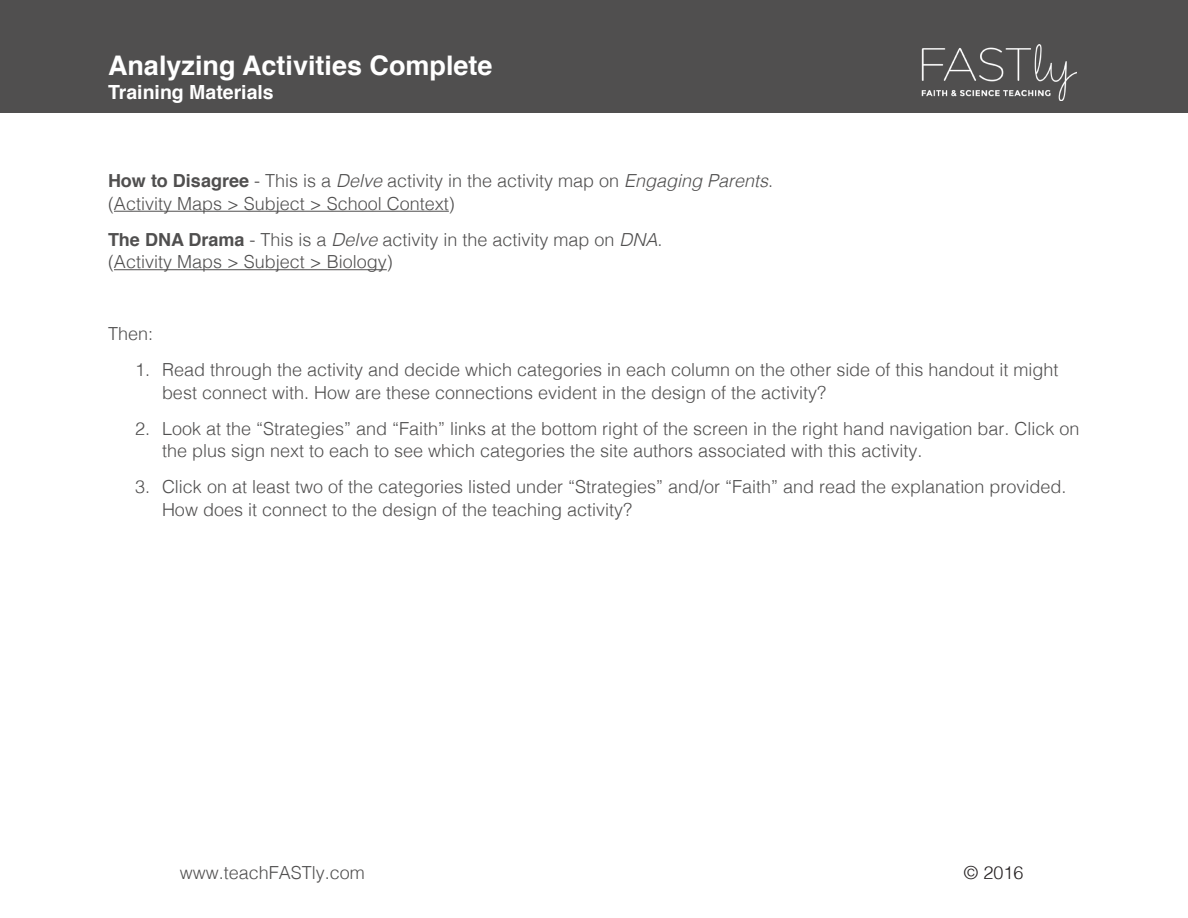
<style>
.page{position:relative;width:1188px;height:918px;background:#fff}
.page>*{position:absolute;margin:0;border:0;box-sizing:border-box;transform-origin:0 0}
.t1{font:700 27px "Helvetica";color:#fff}
.t2{font:700 19.5px "Helvetica";color:#fff}
.t3{font:300 18px/22.5px "Helvetica";color:#504f4f}
.t4{font:300 18px "Helvetica";color:#231f20}
.s1{font-weight:700}
.s2{font-style:italic}
</style>
<div class="page">
<div style="left:0;top:0;width:1188px;height:112px;background:#504f4f"></div>
<img style="left:922px;top:45px;width:154px;height:56px">
<hr style="left:114px;top:211px;width:335px;height:1px;background:#504f4f">
<hr style="left:114px;top:269px;width:273px;height:1px;background:#504f4f">
<h1 class="t1" style="left:108px;top:43px;width:386px">Analyzing Activities Complete</h1>
<p class="t2" style="left:108px;top:76px;width:167px">Training Materials</p>
<p class="t3" style="left:108px;top:168px;width:667px"><span class="s1">How to Disagree</span> - This is a <span class="s2">Delve</span> activity in the activity map on <span class="s2">Engaging Parents</span>. (Activity Maps &gt; Subject &gt; School Context)</p>
<p class="t3" style="left:108px;top:227px;width:556px"><span class="s1">The DNA Drama</span> - This is a <span class="s2">Delve</span> activity in the activity map on <span class="s2">DNA</span>. (Activity Maps &gt; Subject &gt; Biology)</p>
<p class="t3" style="left:108px;top:321px;width:47px">Then:</p>
<p class="t3" style="left:162px;top:357px;width:898px;text-indent:-27px">1. Read through the activity and decide which categories in each column on the other side of this handout it might best connect with. How are these connections evident in the design of the activity?</p>
<p class="t3" style="left:162px;top:416px;width:919px;text-indent:-27px">2. Look at the “Strategies” and “Faith” links at the bottom right of the screen in the right hand navigation bar. Click on the plus sign next to each to see which categories the site authors associated with this activity.</p>
<p class="t3" style="left:162px;top:474px;width:906px;text-indent:-27px">3. Click on at least two of the categories listed under “Strategies” and/or “Faith” and read the explanation provided.<br>How does it connect to the design of the teaching activity?</p>
<p class="t3" style="left:180px;top:860px;width:187px">www.teachFASTly.com</p>
<p class="t4" style="left:964px;top:857px;width:61px">© 2016</p>
</div>
